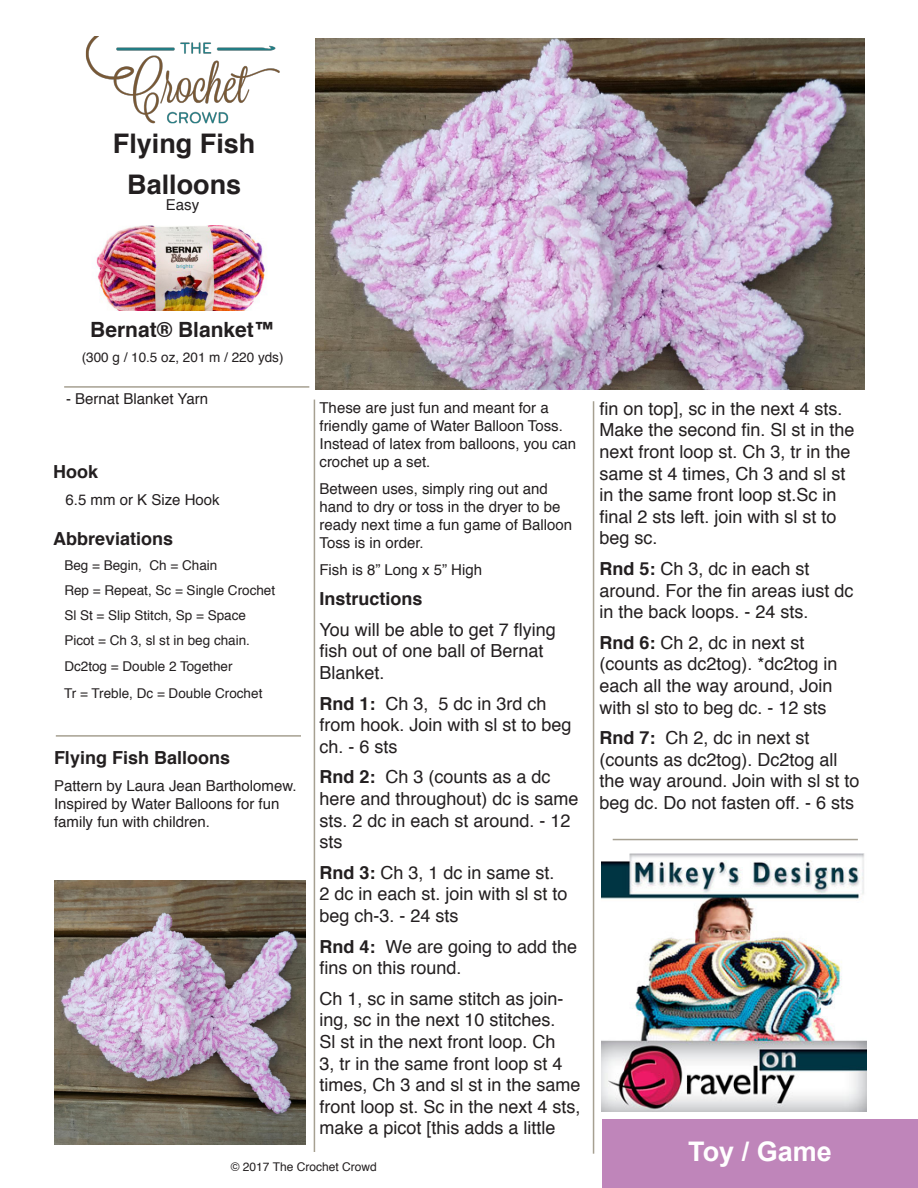
<style>
.page{position:relative;width:918px;height:1188px;background:#fff}
.page>*{position:absolute;margin:0;border:0;box-sizing:border-box;transform-origin:0 0}
.t1{font:700 27px "Helvetica";color:#231f20}
.t2{font:700 27px "Arial";color:#fff}
.t3{font:700 21px "Helvetica";color:#231f20}
.t4{font:18px/21.6px "Helvetica";color:#231f20}
.t5{font:700 18px "Helvetica";color:#231f20}
.t6{font:15px/18px "Helvetica";color:#231f20}
.t7{font:13.5px "Helvetica";color:#231f20}
.t8{font:12px "Helvetica";color:#231f20}
.s1{font-weight:700}
</style>
<div class="page">
<img style="left:316px;top:38px;width:548px;height:351px">
<div style="left:602px;top:1119px;width:316px;height:69px;background:#bf85ba"></div>
<img style="left:85px;top:37px;width:195px;height:87px">
<hr style="left:64px;top:386px;width:245px;height:2px;background:#a6a091">
<hr style="left:56px;top:735px;width:245px;height:2px;background:#a6a091">
<hr style="left:613px;top:839px;width:245px;height:1px;background:#a6a091">
<img style="left:96px;top:225px;width:169px;height:85px">
<img style="left:602px;top:853px;width:264px;height:259px">
<hr style="left:314px;top:400px;width:1px;height:752px;background:#a6a091">
<hr style="left:593px;top:401px;width:1px;height:753px;background:#a6a091">
<img style="left:55px;top:880px;width:250px;height:265px">
<p class="t1" style="left:113px;top:121px;width:144px">Flying Fish</p>
<p class="t1" style="left:127px;top:163px;width:116px">Balloons</p>
<p class="t6" style="left:166px;top:196px;width:35px">Easy</p>
<p class="t3" style="left:90px;top:313px;width:186px">Bernat® Blanket™</p>
<p class="t7" style="left:82px;top:347px;width:203px">(300 g / 10.5 oz, 201 m / 220 yds)</p>
<p class="t6" style="left:66px;top:390px;width:144px">- Bernat Blanket Yarn</p>
<p class="t5" style="left:53px;top:457px;width:46px">Hook</p>
<p class="t6" style="left:66px;top:491px;width:156px">6.5 mm or K Size Hook</p>
<p class="t5" style="left:53px;top:524px;width:122px">Abbreviations</p>
<p class="t7" style="left:64px;top:555px;width:155px">Beg = Begin, Ch = Chain</p>
<p class="t7" style="left:64px;top:580px;width:212px">Rep = Repeat, Sc = Single Crochet</p>
<p class="t7" style="left:64px;top:605px;width:183px">Sl St = Slip Stitch, Sp = Space</p>
<p class="t7" style="left:64px;top:630px;width:187px">Picot = Ch 3, sl st in beg chain.</p>
<p class="t7" style="left:64px;top:655px;width:170px">Dc2tog = Double 2 Together</p>
<p class="t7" style="left:64px;top:682px;width:200px">Tr = Treble, Dc = Double Crochet</p>
<p class="t5" style="left:54px;top:743px;width:178px">Flying Fish Balloons</p>
<p class="t6" style="left:54px;top:777px;width:244px">Pattern by Laura Jean Bartholomew.<br>Inspired by Water Balloons for fun family fun with children.</p>
<p class="t6" style="left:320px;top:399px;width:258px">These are just fun and meant for a friendly game of Water Balloon Toss.<br>Instead of latex from balloons, you can crochet up a set.</p>
<p class="t6" style="left:320px;top:480px;width:254px">Between uses, simply ring out and hand to dry or toss in the dryer to be ready next time a fun game of Balloon<br>Toss is in order.</p>
<p class="t6" style="left:320px;top:561px;width:164px">Fish is 8” Long x 5” High</p>
<p class="t5" style="left:320px;top:584px;width:105px">Instructions</p>
<p class="t4" style="left:320px;top:619px;width:238px">You will be able to get 7 flying fish out of one ball of Bernat<br>Blanket.</p>
<p class="t4" style="left:320px;top:693px;width:254px"><span class="s1">Rnd 1:</span> Ch 3, 5 dc in 3rd ch from hook. Join with sl st to beg ch. - 6 sts</p>
<p class="t4" style="left:320px;top:767px;width:261px"><span class="s1">Rnd 2:</span> Ch 3 (counts as a dc here and throughout) dc is same sts. 2 dc in each st around. - 12 sts</p>
<p class="t4" style="left:320px;top:862px;width:250px"><span class="s1">Rnd 3:</span> Ch 3, 1 dc in same st.<br>2 dc in each st. join with sl st to beg ch-3. - 24 sts</p>
<p class="t4" style="left:320px;top:936px;width:259px"><span class="s1">Rnd 4:</span> We are going to add the fins on this round.</p>
<p class="t4" style="left:320px;top:988px;width:263px">Ch 1, sc in same stitch as join&shy;ing, sc in the next 10 stitches.<br>Sl st in the next front loop. Ch<br>3, tr in the same front loop st 4 times, Ch 3 and sl st in the same front loop st. Sc in the next 4 sts, make a picot [this adds a little</p>
<p class="t8" style="left:231px;top:1157px;width:148px">© 2017 The Crochet Crowd</p>
<p class="t4" style="left:599px;top:398px;width:257px">fin on top], sc in the next 4 sts.<br>Make the second fin. Sl st in the next front loop st. Ch 3, tr in the same st 4 times, Ch 3 and sl st in the same front loop st.Sc in final 2 sts left. join with sl st to beg sc.</p>
<p class="t4" style="left:599px;top:558px;width:256px"><span class="s1">Rnd 5:</span> Ch 3, dc in each st around. For the fin areas iust dc in the back loops. - 24 sts.</p>
<p class="t4" style="left:599px;top:632px;width:240px"><span class="s1">Rnd 6:</span> Ch 2, dc in next st (counts as dc2tog). *dc2tog in each all the way around, Join with sl sto to beg dc. - 12 sts</p>
<p class="t4" style="left:599px;top:728px;width:262px"><span class="s1">Rnd 7:</span> Ch 2, dc in next st (counts as dc2tog). Dc2tog all the way around. Join with sl st to beg dc. Do not fasten off. - 6 sts</p>
<p class="t2" style="left:688px;top:1134px;width:145px">Toy / Game</p>
</div>
